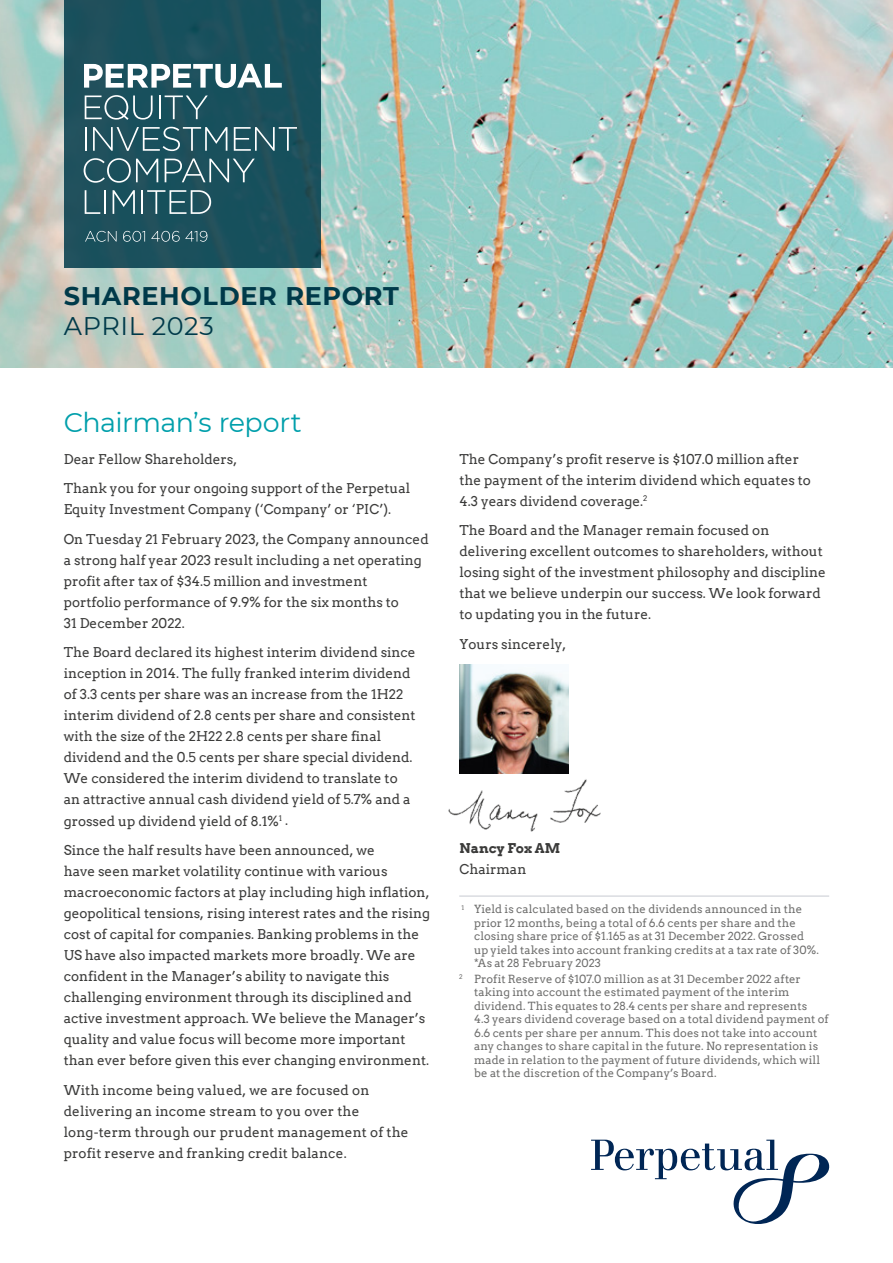
<style>
.page{position:relative;width:893px;height:1263px;background:#fff}
.page>*{position:absolute;margin:0;border:0;box-sizing:border-box;transform-origin:0 0}
.t1{font:27px "Montserrat";letter-spacing:-.02em;color:#009fab}
.t2{font:700 25.5px "Montserrat";letter-spacing:.025em;color:#003a4a}
.t3{font:25.5px "Montserrat";letter-spacing:.025em;color:#003a4a}
.t4{font:13.5px/21px "Arvo";color:#3b3b3a}
.t5{font:700 13.5px "Arvo";color:#3b3b3a}
.t6{font:11.25px/13.5px "Arvo";letter-spacing:.005em;color:#6f6f6e}
</style>
<div class="page">
<img style="left:0;top:0;width:893px;height:368px">
<div style="left:64px;top:0;width:256px;height:268px;background:#1a505c"></div>
<svg style="left:84px;top:64px;width:198px;height:24px"></svg>
<svg style="left:85px;top:95px;width:68px;height:25px"></svg>
<hr style="left:159px;top:96px;width:2px;height:23px;background:#fff">
<svg style="left:165px;top:96px;width:43px;height:23px"></svg>
<hr style="left:85px;top:127px;width:2px;height:24px;background:#fff">
<svg style="left:93px;top:127px;width:134px;height:24px"></svg>
<svg style="left:234px;top:127px;width:63px;height:24px"></svg>
<svg style="left:84px;top:158px;width:74px;height:25px"></svg>
<svg style="left:165px;top:158px;width:90px;height:24px"></svg>
<svg style="left:85px;top:190px;width:15px;height:24px"></svg>
<hr style="left:104px;top:190px;width:2px;height:24px;background:#fff">
<svg style="left:113px;top:190px;width:22px;height:24px"></svg>
<hr style="left:141px;top:190px;width:2px;height:24px;background:#fff">
<svg style="left:147px;top:190px;width:64px;height:24px"></svg>
<svg style="left:591px;top:1140px;width:239px;height:84px"></svg>
<svg style="left:85px;top:231px;width:32px;height:11px"></svg>
<svg style="left:123px;top:231px;width:22px;height:11px"></svg>
<svg style="left:151px;top:231px;width:56px;height:11px"></svg>
<img style="left:459px;top:664px;width:110px;height:110px">
<img style="left:448px;top:779px;width:153px;height:53px">
<hr style="left:459px;top:896px;width:370px;height:1px;background:#c7cad1">
<h2 class="t2" style="left:64px;top:278px;width:337px">SHAREHOLDER REPORT</h2>
<h2 class="t3" style="left:64px;top:309px;width:151px">APRIL 2023</h2>
<h1 class="t1" style="left:64px;top:404px;width:239px">Chairman’s report</h1>
<p class="t4" style="left:64px;top:444px;width:348px;line-height:29.5px">Dear Fellow Shareholders,<br>Thank you for your ongoing support of the Perpetual</p>
<p class="t4" style="left:64px;top:495px;width:366px;line-height:29.5px">Equity Investment Company (‘Company’ or ‘PIC’).<br>On Tuesday 21 February 2023, the Company announced</p>
<p class="t4" style="left:64px;top:550px;width:360px">a strong half year 2023 result including a net operating profit after tax of $34.5 million and investment portfolio performance of 9.9% for the six months to<br>31 December 2022.</p>
<p class="t4" style="left:64px;top:642px;width:353px">The Board declared its highest interim dividend since inception in 2014. The fully franked interim dividend of 3.3 cents per share was an increase from the 1H22 interim dividend of 2.8 cents per share and consistent with the size of the 2H22 2.8 cents per share final dividend and the 0.5 cents per share special dividend.<br>We considered the interim dividend to translate to an attractive annual cash dividend yield of 5.7% and a grossed up dividend yield of 8.1%<sup>1</sup> .</p>
<p class="t4" style="left:64px;top:840px;width:368px">Since the half results have been announced, we<br>have seen market volatility continue with various macroeconomic factors at play including high inflation, geopolitical tensions, rising interest rates and the rising cost of capital for companies. Banking problems in the US have also impacted markets more broadly. We are confident in the Manager’s ability to navigate this challenging environment through its disciplined and active investment approach. We believe the Manager’s quality and value focus will become more important than ever before given this ever changing environment.</p>
<p class="t4" style="left:64px;top:1079px;width:346px">With income being valued, we are focused on delivering an income stream to you over the long-term through our prudent management of the profit reserve and franking credit balance.</p>
<p class="t4" style="left:459px;top:449px;width:353px">The Company’s profit reserve is $107.0 million after the payment of the interim dividend which equates to<br>4.3 years dividend coverage.<sup>2</sup></p>
<p class="t4" style="left:459px;top:520px;width:368px">The Board and the Manager remain focused on delivering excellent outcomes to shareholders, without losing sight of the investment philosophy and discipline that we believe underpin our success. We look forward to updating you in the future.</p>
<p class="t4" style="left:459px;top:634px;width:108px">Yours sincerely,</p>
<p class="t5" style="left:459px;top:840px;width:102px">Nancy Fox AM</p>
<p class="t4" style="left:459px;top:859px;width:68px">Chairman</p>
<p class="t6" style="left:474px;top:902px;width:346px;text-indent:-12px"><sup>1</sup> Yield is calculated based on the dividends announced in the prior 12 months, being a total of 6.6 cents per share and the closing share price of $1.165 as at 31 December 2022. Grossed up yield takes into account franking credits at a tax rate of 30%. *As at 28 February 2023</p>
<p class="t6" style="left:474px;top:972px;width:356px;text-indent:-15px"><sup>2</sup> Profit Reserve of $107.0 million as at 31 December 2022 after taking into account the estimated payment of the interim dividend. This equates to 28.4 cents per share and represents<br>4.3 years dividend coverage based on a total dividend payment of 6.6 cents per share per annum. This does not take into account any changes to share capital in the future. No representation is made in relation to the payment of future dividends, which will be at the discretion of the Company’s Board.</p>
</div>
